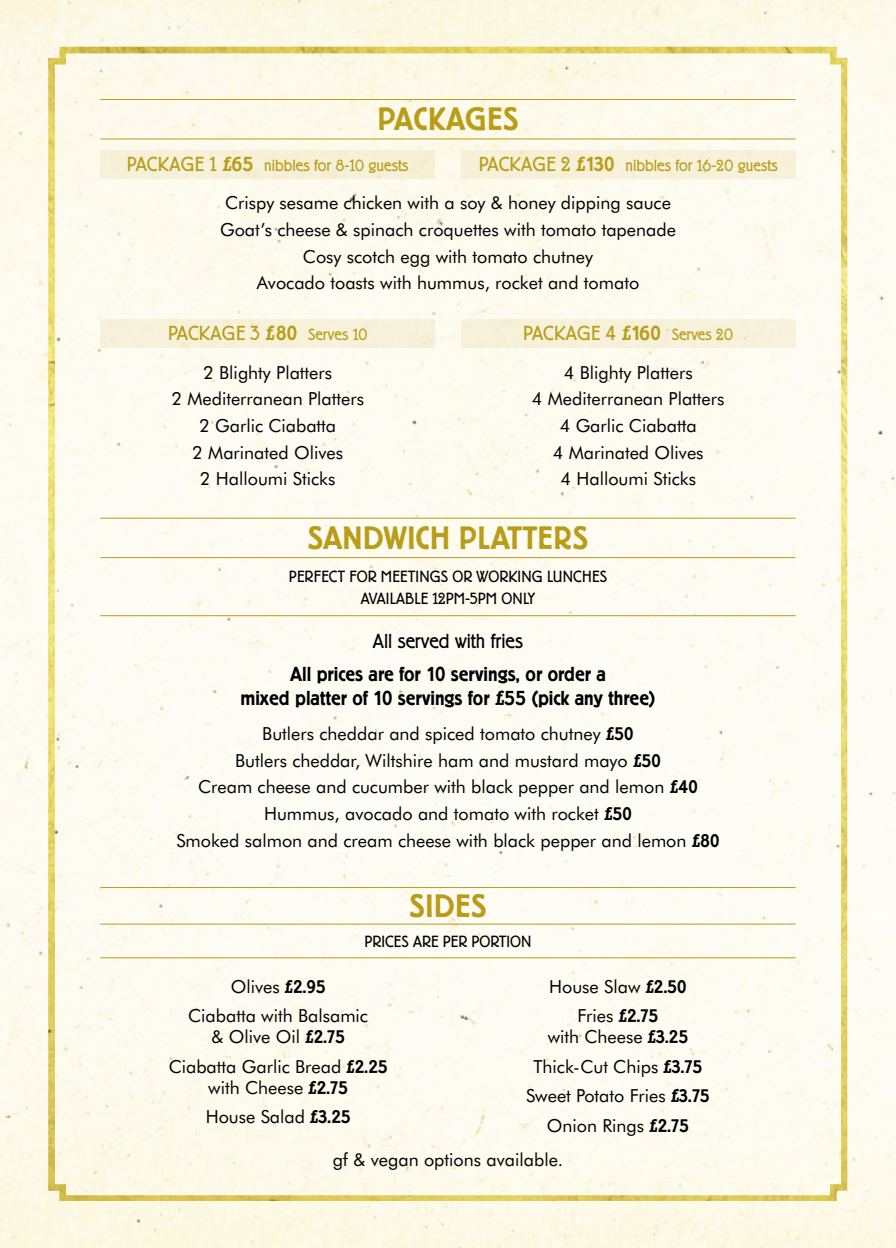
<style>
.page{position:relative;width:896px;height:1248px;background:#fff}
.page>*{position:absolute;margin:0;border:0;box-sizing:border-box;transform-origin:0 0}
.t1{font:500 32px "Berliner Grotesk BQ";letter-spacing:.02em;color:#b99c18}
.t2{font:500 20px/24px "Berliner Grotesk BQ";color:#000;text-align:center}
.t3{font:300 20px "Berliner Grotesk BQ";letter-spacing:.01em;color:#b99c18}
.t4{font:300 20px "Berliner Grotesk BQ";color:#000}
.t5{font:18px/26.6px "Futura BT";color:#000;text-align:center}
.t6{font:300 16px/22px "Berliner Grotesk BQ";letter-spacing:.02em;color:#000;text-align:center}
.t7{font:300 16px "Berliner Grotesk BQ";color:#b99c18}
.s1{font-size:20px}
.s2{font-weight:500;font-size:20px}
.s3{font-weight:500}
.s4{font-size:16px}
.s5{font-family:"Berliner Grotesk BQ";font-weight:500}
</style>
<div class="page">
<img style="left:0;top:0;width:896px;height:1247px">
<img style="left:48px;top:47px;width:799px;height:1153px">
<div style="left:100px;top:150px;width:335px;height:28px;background:#f6f0d8"></div>
<div style="left:461px;top:150px;width:334px;height:28px;background:#f6f1d9"></div>
<div style="left:100px;top:319px;width:335px;height:28px;background:#f7f1da"></div>
<div style="left:461px;top:319px;width:334px;height:28px;background:#f6f1d9"></div>
<hr style="left:100px;top:99px;width:695px;height:1px;background:#b99c18">
<hr style="left:100px;top:138px;width:695px;height:1px;background:#b99c18">
<hr style="left:100px;top:517px;width:695px;height:1px;background:#b99c18">
<hr style="left:100px;top:557px;width:695px;height:1px;background:#b99c18">
<hr style="left:100px;top:615px;width:695px;height:1px;background:#b99c18">
<hr style="left:100px;top:887px;width:695px;height:1px;background:#b99c18">
<hr style="left:100px;top:923px;width:695px;height:1px;background:#b99c18">
<hr style="left:100px;top:957px;width:695px;height:1px;background:#b99c18">
<h1 class="t1" style="left:377px;top:102px;width:143px">PACKAGES</h1>
<p class="t7" style="left:127px;top:156px;width:283px"><span class="s1">PACKAGE 1</span> <span class="s2">£65</span> nibbles for 8-10 guests</p>
<p class="t7" style="left:479px;top:156px;width:301px"><span class="s1">PACKAGE 2</span> <span class="s2">£130</span> nibbles for 16-20 guests</p>
<p class="t5" style="left:220px;top:189px;width:457px">Crispy sesame chicken with a soy &amp; honey dipping sauce Goat’s cheese &amp; spinach croquettes with tomato tapenade Cosy scotch egg with tomato chutney<br>Avocado toasts with hummus, rocket and tomato</p>
<p class="t3" style="left:168px;top:321px;width:201px">PACKAGE 3 <span class="s3">£80</span> <span class="s4">Serves 10</span></p>
<p class="t3" style="left:523px;top:321px;width:211px">PACKAGE 4 <span class="s3">£160</span> <span class="s4">Serves 20</span></p>
<p class="t5" style="left:171px;top:358px;width:194px">2 Blighty Platters<br>2 Mediterranean Platters<br>2 Garlic Ciabatta<br>2 Marinated Olives<br>2 Halloumi Sticks</p>
<p class="t5" style="left:532px;top:358px;width:194px">4 Blighty Platters<br>4 Mediterranean Platters<br>4 Garlic Ciabatta<br>4 Marinated Olives<br>4 Halloumi Sticks</p>
<h1 class="t1" style="left:308px;top:520px;width:282px">SANDWICH PLATTERS</h1>
<p class="t6" style="left:289px;top:565px;width:319px">PERFECT FOR MEETINGS OR WORKING LUNCHES<br>AVAILABLE 12PM-5PM ONLY</p>
<p class="t4" style="left:373px;top:630px;width:152px">All served with fries</p>
<p class="t2" style="left:240px;top:662px;width:417px">All prices are for 10 servings, or order a<br>mixed platter of 10 servings for £55 (pick any three)</p>
<p class="t5" style="left:176px;top:720px;width:545px">Butlers cheddar and spiced tomato chutney <span class="s5">£50<br></span>Butlers cheddar, Wiltshire ham and mustard mayo <span class="s5">£50<br></span>Cream cheese and cucumber with black pepper and lemon <span class="s5">£40<br></span>Hummus, avocado and tomato with rocket <span class="s5">£50<br></span>Smoked salmon and cream cheese with black pepper and lemon <span class="s5">£80</span></p>
<h1 class="t1" style="left:410px;top:888px;width:78px">SIDES</h1>
<p class="t6" style="left:364px;top:930px;width:169px">PRICES ARE PER PORTION</p>
<p class="t5" style="left:188px;top:971px;width:181px;line-height:29.6px">Olives <span class="s5">£2.95<br></span>Ciabatta with Balsamic</p>
<p class="t5" style="left:169px;top:1021px;width:220px;line-height:29.6px">&amp; Olive Oil <span class="s5">£2.75<br></span>Ciabatta Garlic Bread <span class="s5">£2.25</span></p>
<p class="t5" style="left:206px;top:1072px;width:146px;line-height:29.6px;text-align:left">with Cheese <span class="s5">£2.75<br></span>House Salad <span class="s5">£3.25</span></p>
<p class="t5" style="left:549px;top:971px;width:139px;line-height:29.6px">House Slaw <span class="s5">£2.50<br></span>Fries <span class="s5">£2.75</span></p>
<p class="t5" style="left:526px;top:1021px;width:185px;line-height:29.6px">with Cheese <span class="s5">£3.25<br></span>Thick-Cut Chips <span class="s5">£3.75<br></span>Sweet Potato Fries <span class="s5">£3.75<br></span>Onion Rings <span class="s5">£2.75</span></p>
<p class="t5" style="left:333px;top:1145px;width:232px">gf &amp; vegan options available.</p>
</div>
